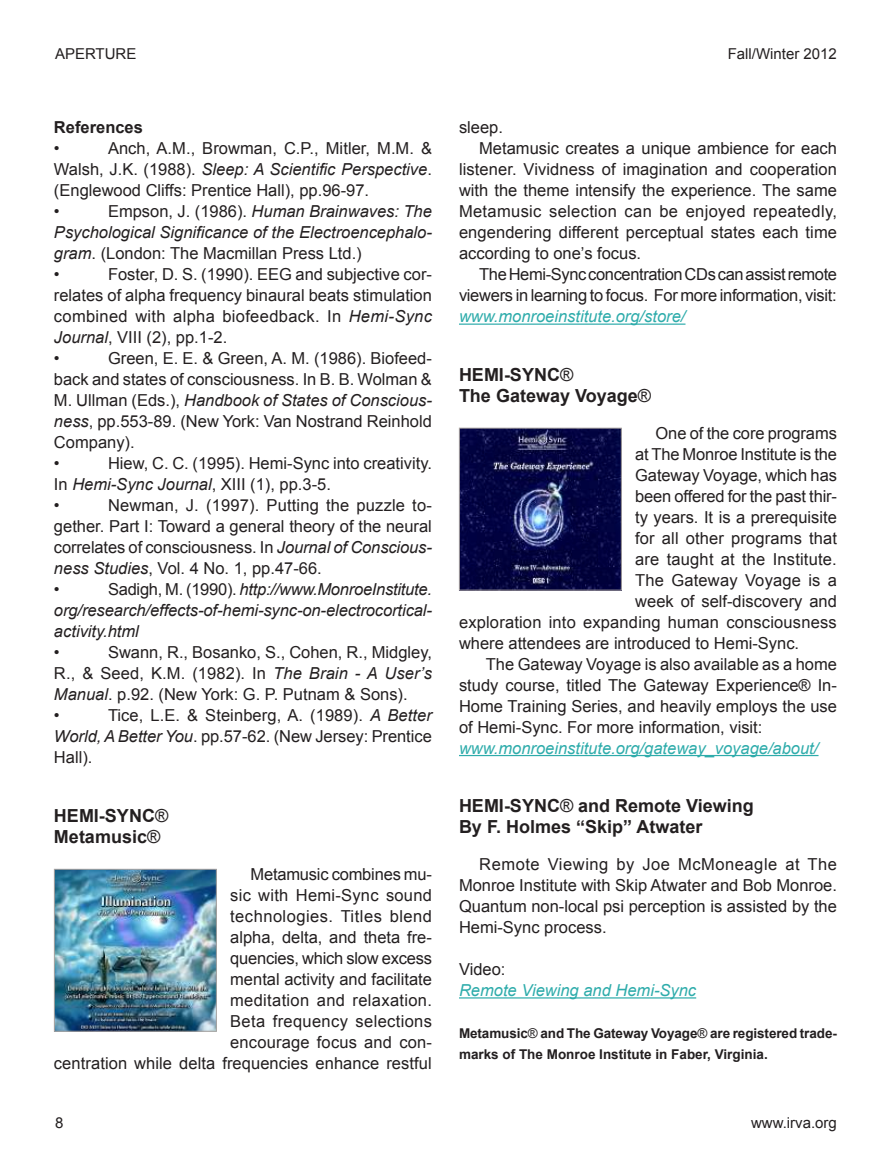
<style>
.page{position:relative;width:891px;height:1161px;background:#fff}
.page>*{position:absolute;margin:0;border:0;box-sizing:border-box;transform-origin:0 0}
.t1{font:700 18px/21px "Arial";color:#231f20}
.t2{font:16.5px/21px "Arial";color:#231f20}
.t3{font:italic 16.5px/21px "Arial";color:#231f20}
.t4{font:italic 16.5px "Arial";color:#2eacab}
.t5{font:16.5px "Arial";letter-spacing:-.02em;color:#231f20}
.t6{font:16.5px "Arial";letter-spacing:-.025em;color:#231f20}
.t7{font:16.5px "Arial";letter-spacing:.02em;color:#231f20}
.t8{font:700 16.5px "Arial";color:#231f20}
.t9{font:15px "Arial";color:#231f20}
.t10{font:700 13.5px/21px "Arial";letter-spacing:-.005em;color:#231f20}
.s1{font-style:italic}
.s2{font-style:normal}
.s3{font-weight:400}
</style>
<div class="page">
<hr style="left:459px;top:324px;width:227px;height:1px;background:#2eacab">
<hr style="left:459px;top:755px;width:360px;height:1px;background:#2eacab">
<hr style="left:459px;top:997px;width:237px;height:2px;background:#2eacab">
<img style="left:56px;top:871px;width:159px;height:159px">
<div style="left:54px;top:869px;width:163px;height:163px;border:1px solid #a9a3a0"></div>
<img style="left:461px;top:430px;width:159px;height:159px">
<div style="left:459px;top:428px;width:163px;height:163px;border:1px solid #a9a3a0"></div>
<p class="t9" style="left:55px;top:47px;width:83px">APERTURE</p>
<p class="t9" style="left:728px;top:47px;width:111px">Fall/Winter 2012</p>
<p class="t8" style="left:54px;top:121px;width:90px">References</p>
<p class="t2" style="left:54px;top:138px;width:7px">•</p>
<p class="t2" style="left:54px;top:138px;width:380px;text-indent:54px">Anch, A.M., Browman, C.P., Mitler, M.M. &amp; Walsh, J.K. (1988). <span class="s1">Sleep: A Scientific Perspective</span>. (Englewood Cliffs: Prentice Hall), pp.96-97.<br>•</p>
<p class="t3" style="left:54px;top:203px;width:380px;text-indent:54px"><span class="s2">Empson, J. (1986).</span> Human Brainwaves: The Psychological Significance of the Electroencephalo&shy;gram<span class="s2">. (London: The Macmillan Press Ltd.)<br>•</span></p>
<p class="t2" style="left:54px;top:264px;width:380px;text-indent:54px">Foster, D. S. (1990). EEG and subjective cor&shy;relates of alpha frequency binaural beats stimulation combined with alpha biofeedback. In <span class="s1">Hemi-Sync Journal</span>, VIII (2), pp.1-2.<br>•</p>
<p class="t2" style="left:54px;top:348px;width:380px;text-indent:54px">Green, E. E. &amp; Green, A. M. (1986). Biofeed&shy;back and states of consciousness. In B. B. Wolman &amp; M. Ullman (Eds.), <span class="s1">Handbook of States of Conscious&shy;ness</span>, pp.553-89. (New York: Van Nostrand Reinhold Company).<br>•</p>
<p class="t2" style="left:54px;top:453px;width:379px;text-indent:54px">Hiew, C. C. (1995). Hemi-Sync into creativity.<br>In <span class="s1">Hemi-Sync Journal</span>, XIII (1), pp.3-5.<br>•</p>
<p class="t2" style="left:54px;top:495px;width:380px;text-indent:54px">Newman, J. (1997). Putting the puzzle to&shy;gether. Part I: Toward a general theory of the neural correlates of consciousness. In <span class="s1">Journal of Conscious&shy;ness Studies</span>, Vol. 4 No. 1, pp.47-66.<br>•</p>
<p class="t3" style="left:54px;top:581px;width:380px;text-align:justify;text-indent:54px"><span class="s2">Sadigh, M. (1990).</span> http://www.MonroeInstitute. org/research/effects-of-hemi-sync-on-electrocortical&shy;activity.html</p>
<p class="t2" style="left:54px;top:642px;width:7px">•</p>
<p class="t2" style="left:54px;top:642px;width:379px;text-indent:54px">Swann, R., Bosanko, S., Cohen, R., Midgley, R., &amp; Seed, K.M. (1982). In <span class="s1">The Brain - A User’s Manual</span>. p.92. (New York: G. P. Putnam &amp; Sons).<br>•</p>
<p class="t2" style="left:54px;top:705px;width:379px;text-align:justify;text-indent:54px">Tice, L.E. &amp; Steinberg, A. (1989). <span class="s1">A Better World, A Better You</span>. pp.57-62. (New Jersey: Prentice Hall).</p>
<p class="t1" style="left:54px;top:806px;width:116px">HEMI-SYNC<span class="s3">®<br></span>Metamusic<span class="s3">®</span></p>
<p class="t2" style="left:54px;top:865px;width:380px;text-align:right">Metamusic combines mu-<br>sic with Hemi-Sync sound<br>technologies. Titles blend<br>alpha, delta, and theta fre-<br>quencies, which slow excess<br>mental activity and facilitate<br>meditation and relaxation.<br>Beta frequency selections<br>encourage focus and con-<br>centration while delta frequencies enhance restful</p>
<p class="t2" style="left:459px;top:118px;width:46px">sleep.</p>
<p class="t2" style="left:479px;top:139px;width:359px">Metamusic creates a unique ambience for each</p>
<p class="t2" style="left:459px;top:160px;width:380px">listener. Vividness of imagination and cooperation</p>
<p class="t2" style="left:459px;top:181px;width:379px">with the theme intensify the experience. The same</p>
<p class="t7" style="left:459px;top:205px;width:379px">Metamusic selection can be enjoyed repeatedly,</p>
<p class="t2" style="left:459px;top:223px;width:380px">engendering different perceptual states each time</p>
<p class="t2" style="left:459px;top:244px;width:184px">according to one’s focus.</p>
<p class="t6" style="left:479px;top:268px;width:359px">The Hemi-Sync concentration CDs can assist remote</p>
<p class="t5" style="left:459px;top:289px;width:379px">viewers in learning to focus. For more information, visit:</p>
<p class="t4" style="left:459px;top:310px;width:228px">www.monroeinstitute.org/store/</p>
<p class="t1" style="left:459px;top:365px;width:194px">HEMI-SYNC<span class="s3">®<br></span>The Gateway Voyage<span class="s3">®</span></p>
<p class="t2" style="left:656px;top:424px;width:183px">One of the core programs</p>
<p class="t2" style="left:635px;top:445px;width:203px">at The Monroe Institute is the</p>
<p class="t2" style="left:635px;top:466px;width:203px">Gateway Voyage, which has</p>
<p class="t2" style="left:635px;top:487px;width:203px">been offered for the past thir-</p>
<p class="t2" style="left:635px;top:508px;width:203px">ty years. It is a prerequisite</p>
<p class="t2" style="left:635px;top:529px;width:203px">for all other programs that</p>
<p class="t2" style="left:635px;top:550px;width:203px">are taught at the Institute.</p>
<p class="t2" style="left:635px;top:571px;width:203px">The Gateway Voyage is a</p>
<p class="t2" style="left:635px;top:592px;width:203px">week of self-discovery and</p>
<p class="t2" style="left:459px;top:613px;width:379px">exploration into expanding human consciousness</p>
<p class="t2" style="left:459px;top:634px;width:342px">where attendees are introduced to Hemi-Sync.</p>
<p class="t2" style="left:486px;top:655px;width:353px">The Gateway Voyage is also available as a home</p>
<p class="t2" style="left:459px;top:676px;width:379px">study course, titled The Gateway Experience® In-</p>
<p class="t2" style="left:459px;top:697px;width:379px">Home Training Series, and heavily employs the use</p>
<p class="t2" style="left:459px;top:718px;width:305px">of Hemi-Sync. For more information, visit:</p>
<p class="t4" style="left:459px;top:742px;width:361px">www.monroeinstitute.org/gateway_voyage/about/</p>
<p class="t1" style="left:459px;top:797px;width:296px">HEMI-SYNC<span class="s3">®</span> and Remote Viewing<br>By F. Holmes “Skip” Atwater</p>
<p class="t2" style="left:459px;top:855px;width:379px;text-align:justify;text-indent:20px">Remote Viewing by Joe McMoneagle at The Monroe Institute with Skip Atwater and Bob Monroe.<br>Quantum non-local psi perception is assisted by the Hemi-Sync process.</p>
<p class="t2" style="left:459px;top:960px;width:48px">Video:</p>
<p class="t4" style="left:459px;top:984px;width:239px">Remote Viewing and Hemi-Sync</p>
<p class="t10" style="left:459px;top:1024px;width:380px">Metamusic<span class="s3">®</span> and The Gateway Voyage<span class="s3">®</span> are registered trade&shy;marks of The Monroe Institute in Faber, Virginia.</p>
<p class="t9" style="left:55px;top:1117px;width:10px">8</p>
<p class="t9" style="left:751px;top:1117px;width:87px">www.irva.org</p>
</div>
